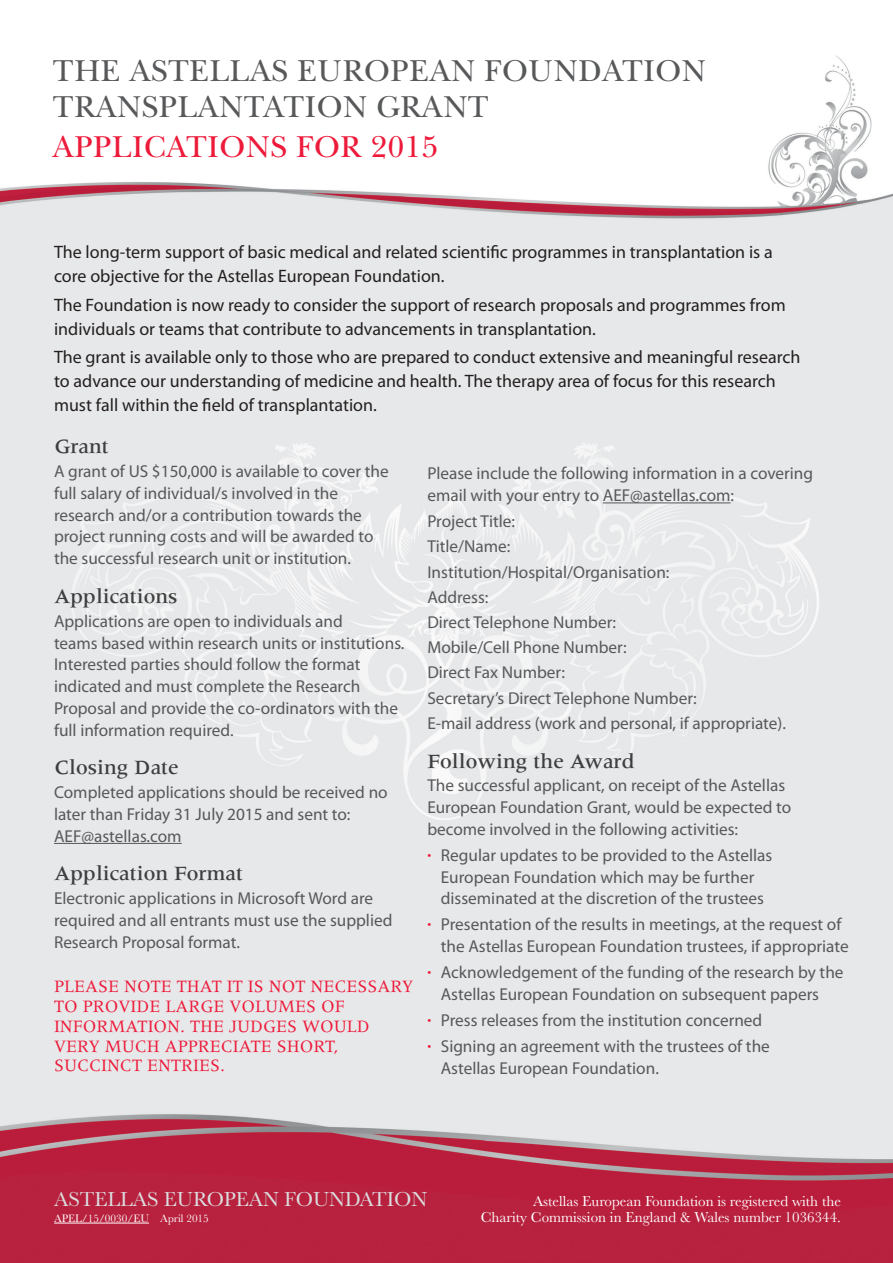
<style>
.page{position:relative;width:893px;height:1263px;background:#fff}
.page>*{position:absolute;margin:0;border:0;box-sizing:border-box;transform-origin:0 0}
.t1{font:31.5px/36px "New Baskerville";letter-spacing:.02em;color:#57585a}
.t2{font:31.5px "New Baskerville";letter-spacing:.02em;color:#ed1a3a}
.t3{font:500 21px "Meridien";color:#3e3e3f}
.t4{font:21px "Baskerville";color:#dcdddf}
.t5{font:18px/24px "Myriad Pro";color:#231f20}
.t6{font:18px/20px "Meridien";color:#ed1a3a}
.t7{font:17.25px/21.8px "Myriad Pro";color:#57585a}
.t8{font:15px/15.6px "Baskerville";color:#fff;text-align:right}
.t9{font:11.25px "Baskerville";color:#fff}
.s1{font-size:13.5px;color:#ed1a3a}
</style>
<div class="page">
<img style="left:0;top:55px;width:893px;height:1208px">
<hr style="left:54px;top:843px;width:128px;height:1px;background:#57585a">
<hr style="left:603px;top:502px;width:127px;height:1px;background:#57585a">
<hr style="left:54px;top:1223px;width:95px;height:1px;background:#fff">
<h1 class="t1" style="left:53px;top:53px;width:654px">THE ASTELLAS EUROPEAN FOUNDATION<br>TRANSPLANTATION GRANT</h1>
<h1 class="t2" style="left:53px;top:129px;width:387px">APPLICATIONS FOR 2015</h1>
<p class="t5" style="left:54px;top:240px;width:720px">The long-term support of basic medical and related scientific programmes in transplantation is a core objective for the Astellas European Foundation.</p>
<p class="t5" style="left:54px;top:292px;width:733px">The Foundation is now ready to consider the support of research proposals and programmes from individuals or teams that contribute to advancements in transplantation.</p>
<p class="t5" style="left:54px;top:345px;width:748px">The grant is available only to those who are prepared to conduct extensive and meaningful research to advance our understanding of medicine and health. The therapy area of focus for this research must fall within the field of transplantation.</p>
<p class="t3" style="left:54px;top:435px;width:56px">Grant</p>
<p class="t7" style="left:54px;top:460px;width:336px">A grant of US $150,000 is available to cover the full salary of individual/s involved in the research and/or a contribution towards the project running costs and will be awarded to the successful research unit or institution.</p>
<p class="t3" style="left:54px;top:585px;width:125px">Applications</p>
<p class="t7" style="left:54px;top:610px;width:352px">Applications are open to individuals and<br>teams based within research units or institutions.<br>Interested parties should follow the format indicated and must complete the Research Proposal and provide the co-ordinators with the full information required.</p>
<p class="t3" style="left:54px;top:756px;width:126px">Closing Date</p>
<p class="t7" style="left:54px;top:781px;width:335px">Completed applications should be received no later than Friday 31 July 2015 and sent to:<br>AEF@astellas.com</p>
<p class="t3" style="left:54px;top:862px;width:190px">Application Format</p>
<p class="t7" style="left:54px;top:887px;width:340px">Electronic applications in Microsoft Word are required and all entrants must use the supplied<br>Research Proposal format.</p>
<p class="t6" style="left:54px;top:976px;width:361px">PLEASE NOTE THAT IT IS NOT NECESSARY<br>TO PROVIDE LARGE VOLUMES OF<br>INFORMATION. THE JUDGES WOULD<br>VERY MUCH APPRECIATE SHORT,<br>SUCCINCT ENTRIES.</p>
<p class="t7" style="left:427px;top:462px;width:387px">Please include the following information in a covering email with your entry to AEF@astellas.com:</p>
<p class="t7" style="left:427px;top:508px;width:360px;line-height:25.2px">Project Title:<br>Title/Name:<br>Institution/Hospital/Organisation:<br>Address:<br>Direct Telephone Number:<br>Mobile/Cell Phone Number:<br>Direct Fax Number:<br>Secretary’s Direct Telephone Number:<br>E-mail address (work and personal, if appropriate).</p>
<p class="t3" style="left:427px;top:749px;width:209px">Following the Award</p>
<p class="t7" style="left:427px;top:774px;width:365px">The successful applicant, on receipt of the Astellas<br>European Foundation Grant, would be expected to become involved in the following activities:</p>
<p class="t7" style="left:427px;top:844px;width:347px;text-align:center"><span class="s1">•</span> Regular updates to be provided to the Astellas<br>European Foundation which may be further disseminated at the discretion of the trustees</p>
<p class="t7" style="left:441px;top:913px;width:409px;text-indent:-14px"><span class="s1">•</span> Presentation of the results in meetings, at the request of the Astellas European Foundation trustees, if appropriate</p>
<p class="t7" style="left:441px;top:961px;width:404px;text-indent:-14px"><span class="s1">•</span> Acknowledgement of the funding of the research by the<br>Astellas European Foundation on subsequent papers</p>
<p class="t7" style="left:427px;top:1009px;width:336px"><span class="s1">•</span> Press releases from the institution concerned</p>
<p class="t7" style="left:441px;top:1035px;width:331px;text-indent:-14px"><span class="s1">•</span> Signing an agreement with the trustees of the<br>Astellas European Foundation.</p>
<p class="t4" style="left:54px;top:1186px;width:375px">ASTELLAS EUROPEAN FOUNDATION</p>
<p class="t9" style="left:54px;top:1211px;width:156px">APEL/15/0030/EU April 2015</p>
<p class="t8" style="left:481px;top:1194px;width:362px">Astellas European Foundation is registered with the<br>Charity Commission in England &amp; Wales number 1036344.</p>
</div>
